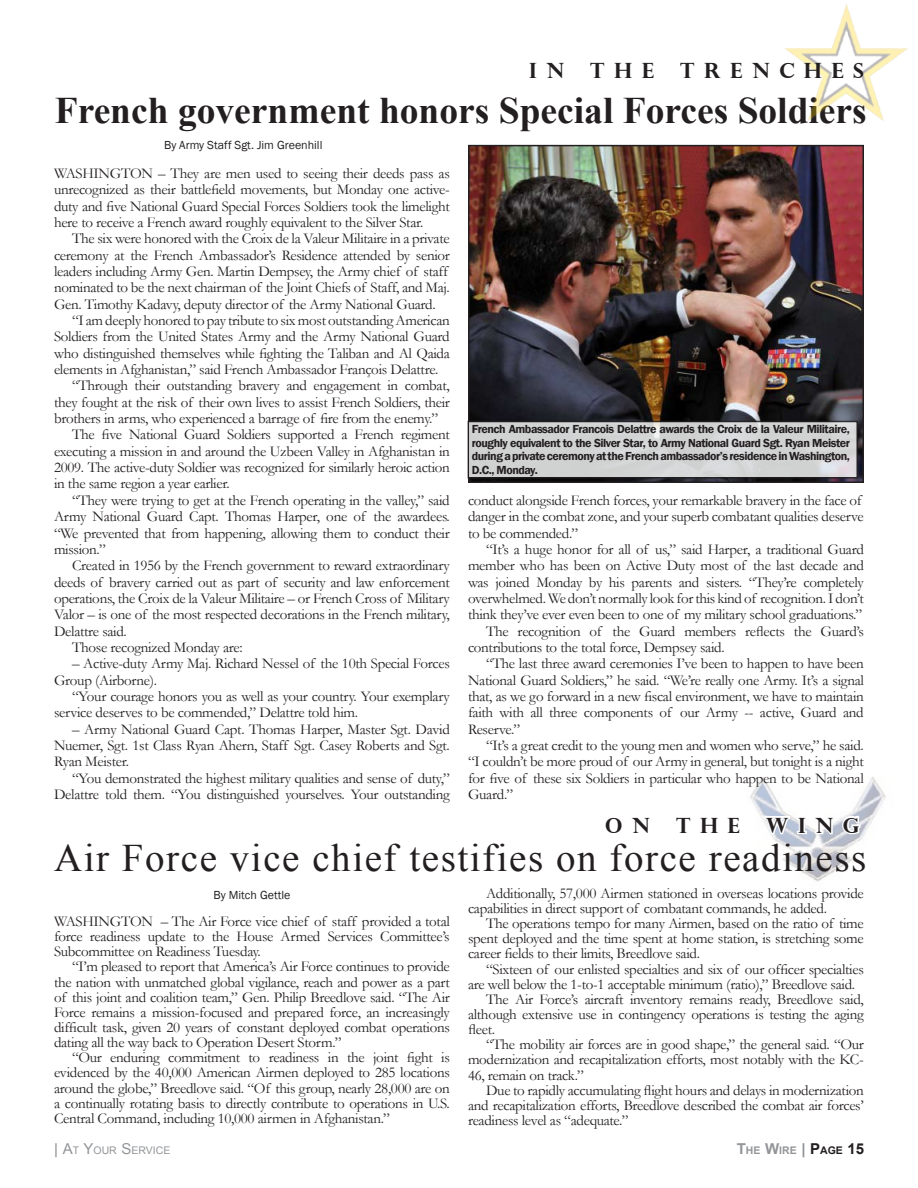
<style>
.page{position:relative;width:918px;height:1188px;background:#fff}
.page>*{position:absolute;margin:0;border:0;box-sizing:border-box;transform-origin:0 0}
.t1{font:39px "Times New Roman";letter-spacing:.04em;color:#231f20}
.t2{font:700 37.5px "Times New Roman";color:#231f20}
.t3{font:700 21px "Perpetua Titling";letter-spacing:.45em;color:#231f20}
.t4{font:15px/15.1px "Garamond";letter-spacing:-.02em;color:#231f20;text-align:justify}
.t5{font:600 12px/13.5px "Franklin Gothic";letter-spacing:-.04em;color:#231f20;text-align:justify}
.t6{font:12px "Franklin Gothic";color:#231f20}
.t7{font:10.5px "Arial";color:#939598}
.t8{font:700 10.5px "Arial";color:#939598}
.s1{font-size:15px;color:#8a8c8e}
.s2{font-size:15px}
.s3{font-size:15px;color:#8f9194}
.s4{font-size:15px;color:#231f20}
.s5{color:#231f20}
</style>
<div class="page">
<img style="left:750px;top:777px;width:136px;height:105px">
<svg style="left:763px;top:801px;width:99px;height:44px"></svg>
<img style="left:785px;top:4px;width:123px;height:117px">
<img style="left:471px;top:148px;width:390px;height:332px">
<div style="left:468px;top:145px;width:396px;height:338px;border:2px solid #231f20"></div>
<div style="left:468px;top:422px;width:389px;height:56px;background:#d1d2d2"></div>
<div style="left:468px;top:421px;width:390px;height:57px;border:2px solid #231f20"></div>
<h3 class="t3" style="left:529px;top:57px;width:336px">IN THE TRENCHES</h3>
<h2 class="t2" style="left:55px;top:84px;width:814px">French government honors Special Forces Soldiers</h2>
<p class="t6" style="left:164px;top:138px;width:160px">By Army Staff Sgt. Jim Greenhill</p>
<p class="t4" style="left:54px;top:165px;width:397px;line-height:16.4px">WASHINGTON – They are men used to seeing their deeds pass as unrecognized as their battlefield movements, but Monday one active&shy;duty and five National Guard Special Forces Soldiers took the limelight here to receive a French award roughly equivalent to the Silver Star.</p>
<p class="t4" style="left:72px;top:231px;width:379px">The six were honored with the Croix de la Valeur Militaire in a private</p>
<p class="t4" style="left:54px;top:247px;width:397px">ceremony at the French Ambassador’s Residence attended by senior</p>
<p class="t4" style="left:54px;top:263px;width:395px">leaders including Army Gen. Martin Dempsey, the Army chief of staff</p>
<p class="t4" style="left:54px;top:280px;width:397px">nominated to be the next chairman of the Joint Chiefs of Staff, and Maj.</p>
<p class="t4" style="left:54px;top:296px;width:383px">Gen. Timothy Kadavy, deputy director of the Army National Guard.</p>
<p class="t4" style="left:72px;top:312px;width:379px">“I am deeply honored to pay tribute to six most outstanding American</p>
<p class="t4" style="left:54px;top:329px;width:397px">Soldiers from the United States Army and the Army National Guard</p>
<p class="t4" style="left:54px;top:345px;width:397px">who distinguished themselves while fighting the Taliban and Al Qaida</p>
<p class="t4" style="left:54px;top:361px;width:386px">elements in Afghanistan,” said French Ambassador François Delattre.</p>
<p class="t4" style="left:72px;top:378px;width:379px">“Through their outstanding bravery and engagement in combat,</p>
<p class="t4" style="left:54px;top:394px;width:397px">they fought at the risk of their own lives to assist French Soldiers, their</p>
<p class="t4" style="left:54px;top:410px;width:386px">brothers in arms, who experienced a barrage of fire from the enemy.”</p>
<p class="t4" style="left:72px;top:427px;width:379px">The five National Guard Soldiers supported a French regiment</p>
<p class="t4" style="left:54px;top:443px;width:397px">executing a mission in and around the Uzbeen Valley in Afghanistan in</p>
<p class="t4" style="left:54px;top:459px;width:397px">2009. The active-duty Soldier was recognized for similarly heroic action</p>
<p class="t4" style="left:54px;top:476px;width:177px">in the same region a year earlier.</p>
<p class="t4" style="left:72px;top:492px;width:379px">“They were trying to get at the French operating in the valley,” said</p>
<p class="t4" style="left:54px;top:508px;width:397px">Army National Guard Capt. Thomas Harper, one of the awardees.</p>
<p class="t4" style="left:54px;top:525px;width:397px">“We prevented that from happening, allowing them to conduct their</p>
<p class="t4" style="left:54px;top:541px;width:53px">mission.”</p>
<p class="t4" style="left:72px;top:558px;width:379px">Created in 1956 by the French government to reward extraordinary</p>
<p class="t4" style="left:54px;top:574px;width:397px">deeds of bravery carried out as part of security and law enforcement</p>
<p class="t4" style="left:54px;top:590px;width:397px">operations, the Croix de la Valeur Militaire – or French Cross of Military</p>
<p class="t4" style="left:54px;top:607px;width:397px">Valor – is one of the most respected decorations in the French military,</p>
<p class="t4" style="left:54px;top:623px;width:74px">Delattre said.</p>
<p class="t4" style="left:72px;top:639px;width:172px">Those recognized Monday are:</p>
<p class="t4" style="left:54px;top:655px;width:397px;line-height:16.4px;text-indent:18px">– Active-duty Army Maj. Richard Nessel of the 10th Special Forces<br>Group (Airborne).</p>
<p class="t4" style="left:54px;top:688px;width:397px;line-height:16.4px;text-indent:18px">“Your courage honors you as well as your country. Your exemplary service deserves to be commended,” Delattre told him.</p>
<p class="t4" style="left:54px;top:720px;width:397px;line-height:16.4px;text-indent:18px">– Army National Guard Capt. Thomas Harper, Master Sgt. David Nuemer, Sgt. 1st Class Ryan Ahern, Staff Sgt. Casey Roberts and Sgt.<br>Ryan Meister.</p>
<p class="t4" style="left:54px;top:769px;width:397px;line-height:16.4px;text-align:right">“You demonstrated the highest military qualities and sense of duty,”<br>Delattre told them. “You distinguished yourselves. Your outstanding</p>
<p class="t5" style="left:472px;top:423px;width:380px">French Ambassador Francois Delattre awards the Croix de la Valeur Militaire, roughly equivalent to the Silver Star, to Army National Guard Sgt. Ryan Meister during a private ceremony at the French ambassador’s residence in Washington, D.C., Monday.</p>
<p class="t4" style="left:468px;top:492px;width:397px;line-height:16.4px;text-align:left">conduct alongside French forces, your remarkable bravery in the face of danger in the combat zone, and your superb combatant qualities deserve to be commended.”</p>
<p class="t4" style="left:486px;top:541px;width:379px">“It’s a huge honor for all of us,” said Harper, a traditional Guard</p>
<p class="t4" style="left:468px;top:558px;width:397px">member who has been on Active Duty most of the last decade and</p>
<p class="t4" style="left:468px;top:574px;width:397px">was joined Monday by his parents and sisters. “They’re completely</p>
<p class="t4" style="left:468px;top:590px;width:397px">overwhelmed. We don’t normally look for this kind of recognition. I don’t</p>
<p class="t4" style="left:468px;top:607px;width:396px">think they’ve ever even been to one of my military school graduations.”</p>
<p class="t4" style="left:486px;top:623px;width:379px">The recognition of the Guard members reflects the Guard’s</p>
<p class="t4" style="left:468px;top:639px;width:258px">contributions to the total force, Dempsey said.</p>
<p class="t4" style="left:486px;top:656px;width:379px">“The last three award ceremonies I’ve been to happen to have been</p>
<p class="t4" style="left:468px;top:672px;width:397px">National Guard Soldiers,” he said. “We’re really one Army. It’s a signal</p>
<p class="t4" style="left:468px;top:688px;width:397px">that, as we go forward in a new fiscal environment, we have to maintain</p>
<p class="t4" style="left:468px;top:705px;width:397px">faith with all three components of our Army -- active, Guard and</p>
<p class="t4" style="left:468px;top:721px;width:54px">Reserve.”</p>
<p class="t4" style="left:486px;top:737px;width:379px">“It’s a great credit to the young men and women who serve,” he said.</p>
<p class="t4" style="left:468px;top:754px;width:397px">“I couldn’t be more proud of our Army in general, but tonight is a night</p>
<p class="t4" style="left:468px;top:770px;width:397px">for five of these six Soldiers in particular who happen to be National</p>
<p class="t4" style="left:468px;top:786px;width:47px">Guard.”</p>
<h3 class="t3" style="left:605px;top:812px;width:256px">ON THE WING</h3>
<h1 class="t1" style="left:54px;top:832px;width:814px">Air Force vice chief testifies on force readiness</h1>
<p class="t6" style="left:214px;top:887px;width:78px">By Mitch Gettle</p>
<p class="t4" style="left:468px;top:885px;width:397px;text-indent:18px">Additionally, 57,000 Airmen stationed in overseas locations provide capabilities in direct support of combatant commands, he added.</p>
<p class="t4" style="left:468px;top:915px;width:397px;text-indent:18px">The operations tempo for many Airmen, based on the ratio of time spent deployed and the time spent at home station, is stretching some career fields to their limits, Breedlove said.</p>
<p class="t4" style="left:486px;top:961px;width:379px">“Sixteen of our enlisted specialties and six of our officer specialties</p>
<p class="t4" style="left:468px;top:976px;width:389px">are well below the 1-to-1 acceptable minimum (ratio),” Breedlove said.</p>
<p class="t4" style="left:486px;top:991px;width:379px">The Air Force’s aircraft inventory remains ready, Breedlove said,</p>
<p class="t4" style="left:468px;top:1006px;width:397px">although extensive use in contingency operations is testing the aging</p>
<p class="t4" style="left:468px;top:1021px;width:29px">fleet.</p>
<p class="t4" style="left:486px;top:1037px;width:379px">“The mobility air forces are in good shape,” the general said. “Our</p>
<p class="t4" style="left:468px;top:1052px;width:397px">modernization and recapitalization efforts, most notably with the KC-</p>
<p class="t4" style="left:468px;top:1067px;width:117px">46, remain on track.”</p>
<p class="t4" style="left:486px;top:1082px;width:379px">Due to rapidly accumulating flight hours and delays in modernization</p>
<p class="t4" style="left:468px;top:1097px;width:397px">and recapitalization efforts, Breedlove described the combat air forces’</p>
<p class="t4" style="left:468px;top:1112px;width:162px">readiness level as “adequate.”</p>
<p class="t4" style="left:54px;top:913px;width:397px">WASHINGTON – The Air Force vice chief of staff provided a total force readiness update to the House Armed Services Committee’s Subcommittee on Readiness Tuesday.</p>
<p class="t4" style="left:54px;top:959px;width:397px;text-indent:18px">“I’m pleased to report that America’s Air Force continues to provide the nation with unmatched global vigilance, reach and power as a part of this joint and coalition team,” Gen. Philip Breedlove said. “The Air Force remains a mission-focused and prepared force, an increasingly difficult task, given 20 years of constant deployed combat operations dating all the way back to Operation Desert Storm.”</p>
<p class="t4" style="left:54px;top:1050px;width:397px;text-indent:18px">“Our enduring commitment to readiness in the joint fight is evidenced by the 40,000 American Airmen deployed to 285 locations around the globe,” Breedlove said. “Of this group, nearly 28,000 are on a continually rotating basis to directly contribute to operations in U.S.<br>Central Command, including 10,000 airmen in Afghanistan.”</p>
<p class="t7" style="left:54px;top:1144px;width:118px"><span class="s1">|</span> <span class="s2">A</span>T <span class="s2">Y</span>OUR <span class="s2">S</span>ERVICE</p>
<p class="t8" style="left:737px;top:1144px;width:129px"><span class="s2">T</span>HE <span class="s2">W</span>IRE <span class="s3">|</span> <span class="s4">P</span><span class="s5">AGE</span> <span class="s4">15</span></p>
</div>
